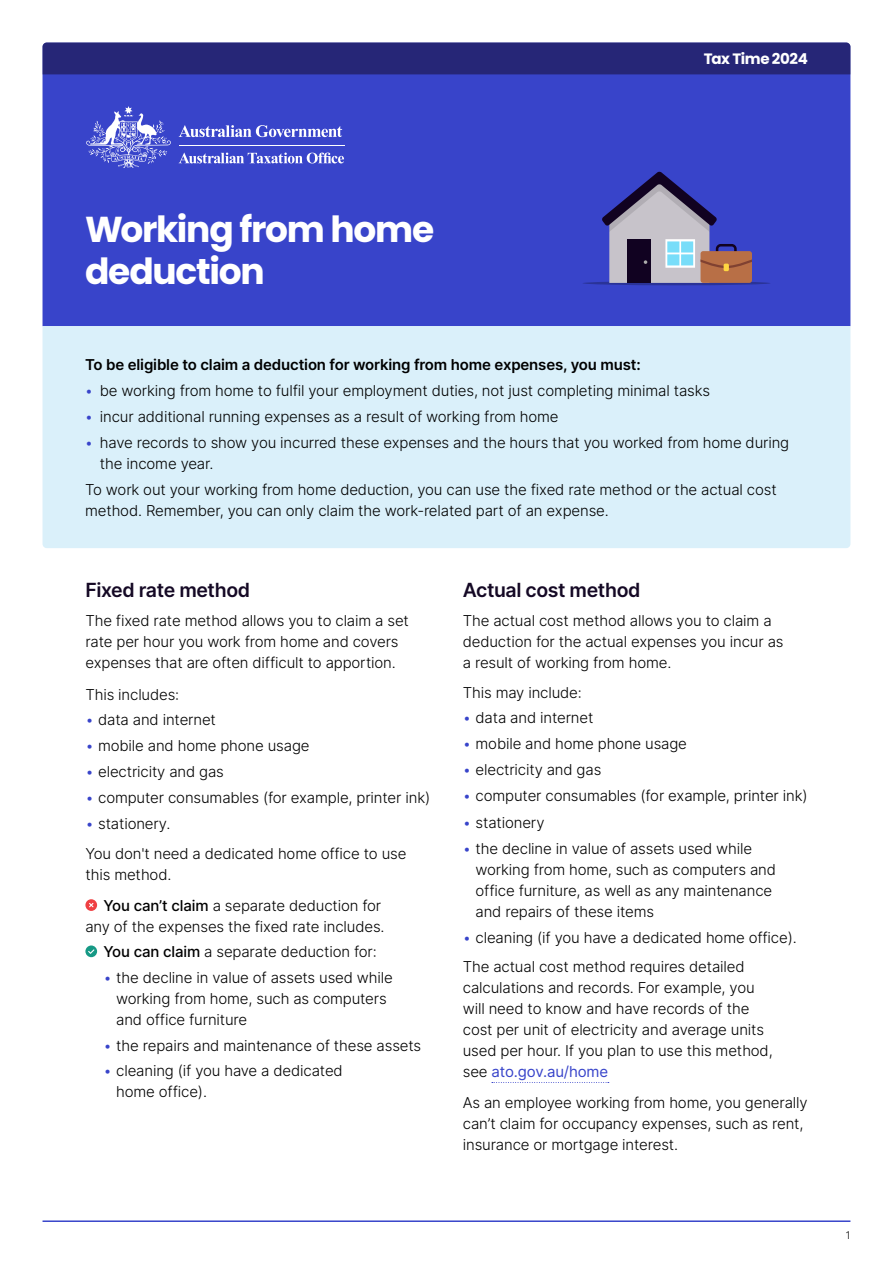
<style>
.page{position:relative;width:893px;height:1263px;background:#fff}
.page>*{position:absolute;margin:0;border:0;box-sizing:border-box;transform-origin:0 0}
.t1{font:700 36px/42px "Poppins";letter-spacing:-.035em;color:#fff}
.t2{font:600 19.5px "Inter";letter-spacing:-.02em;color:#150925}
.p_icon{font:300 15px/21px "Inter";letter-spacing:-.01em;color:#000}
.t3{font:600 15px "Inter";letter-spacing:-.01em;color:#000}
.t4{font:700 15px "Poppins";letter-spacing:-.025em;color:#fff}
.t5{font:300 10.5px "Inter";color:#000}
.s1{color:#3844ca}
.s2{font-weight:500}
.s3{font-weight:400;color:#3844ca}
</style>
<div class="page">
<hr style="left:43px;top:1220px;width:807px;height:2px;background:#3844ca">
<div style="left:43px;top:74px;width:807px;height:252px;background:#3844ca"></div>
<svg style="left:179px;top:125px;width:163px;height:12px"></svg>
<svg style="left:86px;top:106px;width:85px;height:62px"></svg>
<hr style="left:179px;top:145px;width:165px;height:1px;background:#fff">
<svg style="left:179px;top:153px;width:165px;height:10px"></svg>
<div style="left:43px;top:43px;width:807px;height:31px;background:#262677"></div>
<div style="left:43px;top:326px;width:807px;height:222px;background:#daf0fa"></div>
<div style="left:85px;top:899px;width:12px;height:12px;background:#ef4043;border-radius:50%"></div>
<svg style="left:89px;top:903px;width:5px;height:4px"></svg>
<svg style="left:85px;top:945px;width:12px;height:12px"></svg>
<svg style="left:88px;top:949px;width:6px;height:5px"></svg>
<svg style="left:492px;top:1082px;width:117px;height:1px"></svg>
<hr style="left:582px;top:281px;width:188px;height:4px;background:#2a3398;border-radius:50%">
<svg style="left:602px;top:171px;width:150px;height:112px"></svg>
<h1 class="t4" style="left:704px;top:50px;width:106px">Tax Time 2024</h1>
<h2 class="t1" style="left:85px;top:208px;width:351px">Working from home deduction</h2>
<p class="t3" style="left:85px;top:353px;width:557px">To be eligible to claim a deduction for working from home expenses, you must:</p>
<p class="p_icon" style="left:85px;top:380px;width:627px"><span class="s1">•</span> be working from home to fulfil your employment duties, not just completing minimal tasks</p>
<p class="p_icon" style="left:85px;top:406px;width:475px"><span class="s1">•</span> incur additional running expenses as a result of working from home</p>
<p class="p_icon" style="left:100px;top:432px;width:691px;text-indent:-15px"><span class="s1">•</span> have records to show you incurred these expenses and the hours that you worked from home during the income year.</p>
<p class="p_icon" style="left:85px;top:479px;width:693px">To work out your working from home deduction, you can use the fixed rate method or the actual cost method. Remember, you can only claim the work-related part of an expense.</p>
<h3 class="t2" style="left:85px;top:575px;width:166px">Fixed rate method</h3>
<p class="p_icon" style="left:85px;top:610px;width:325px">The fixed rate method allows you to claim a set rate per hour you work from home and covers expenses that are often difficult to apportion.</p>
<p class="p_icon" style="left:85px;top:683px;width:95px">This includes:</p>
<p class="p_icon" style="left:85px;top:709px;width:132px"><span class="s1">•</span> data and internet</p>
<p class="p_icon" style="left:85px;top:735px;width:226px"><span class="s1">•</span> mobile and home phone usage</p>
<p class="p_icon" style="left:85px;top:761px;width:140px"><span class="s1">•</span> electricity and gas</p>
<p class="p_icon" style="left:85px;top:787px;width:346px"><span class="s1">•</span> computer consumables (for example, printer ink)</p>
<p class="p_icon" style="left:85px;top:813px;width:87px"><span class="s1">•</span> stationery.</p>
<p class="p_icon" style="left:85px;top:842px;width:323px">You don't need a dedicated home office to use this method.</p>
<p class="p_icon" style="left:85px;top:895px;width:301px;text-align:right"><span class="s2">You can’t claim</span> a separate deduction for any of the expenses the fixed rate includes.</p>
<p class="p_icon" style="left:103px;top:941px;width:275px"><span class="s2">You can claim</span> a separate deduction for:</p>
<p class="p_icon" style="left:116px;top:967px;width:278px;text-indent:-13px"><span class="s1">•</span> the decline in value of assets used while working from home, such as computers and office furniture</p>
<p class="p_icon" style="left:103px;top:1034px;width:319px"><span class="s1">•</span> the repairs and maintenance of these assets</p>
<p class="p_icon" style="left:116px;top:1060px;width:228px;text-indent:-13px"><span class="s1">•</span> cleaning (if you have a dedicated home office).</p>
<h3 class="t2" style="left:463px;top:575px;width:179px">Actual cost method</h3>
<p class="p_icon" style="left:463px;top:610px;width:322px">The actual cost method allows you to claim a deduction for the actual expenses you incur as a result of working from home.</p>
<p class="p_icon" style="left:463px;top:682px;width:121px">This may include:</p>
<p class="p_icon" style="left:463px;top:707px;width:132px"><span class="s1">•</span> data and internet</p>
<p class="p_icon" style="left:463px;top:733px;width:226px"><span class="s1">•</span> mobile and home phone usage</p>
<p class="p_icon" style="left:463px;top:759px;width:140px"><span class="s1">•</span> electricity and gas</p>
<p class="p_icon" style="left:463px;top:785px;width:346px"><span class="s1">•</span> computer consumables (for example, printer ink)</p>
<p class="p_icon" style="left:463px;top:811px;width:83px"><span class="s1">•</span> stationery</p>
<p class="p_icon" style="left:476px;top:837px;width:302px;text-indent:-13px"><span class="s1">•</span> the decline in value of assets used while working from home, such as computers and office furniture, as well as any maintenance and repairs of these items</p>
<p class="p_icon" style="left:463px;top:926px;width:335px"><span class="s1">•</span> cleaning (if you have a dedicated home office).</p>
<p class="p_icon" style="left:463px;top:956px;width:311px">The actual cost method requires detailed calculations and records. For example, you will need to know and have records of the cost per unit of electricity and average units used per hour. If you plan to use this method, see <span class="s3">ato.gov.au/home</span></p>
<p class="p_icon" style="left:463px;top:1092px;width:346px">As an employee working from home, you generally can’t claim for occupancy expenses, such as rent, insurance or mortgage interest.</p>
<p class="t5" style="left:846px;top:1228px;width:6px">1</p>
</div>
